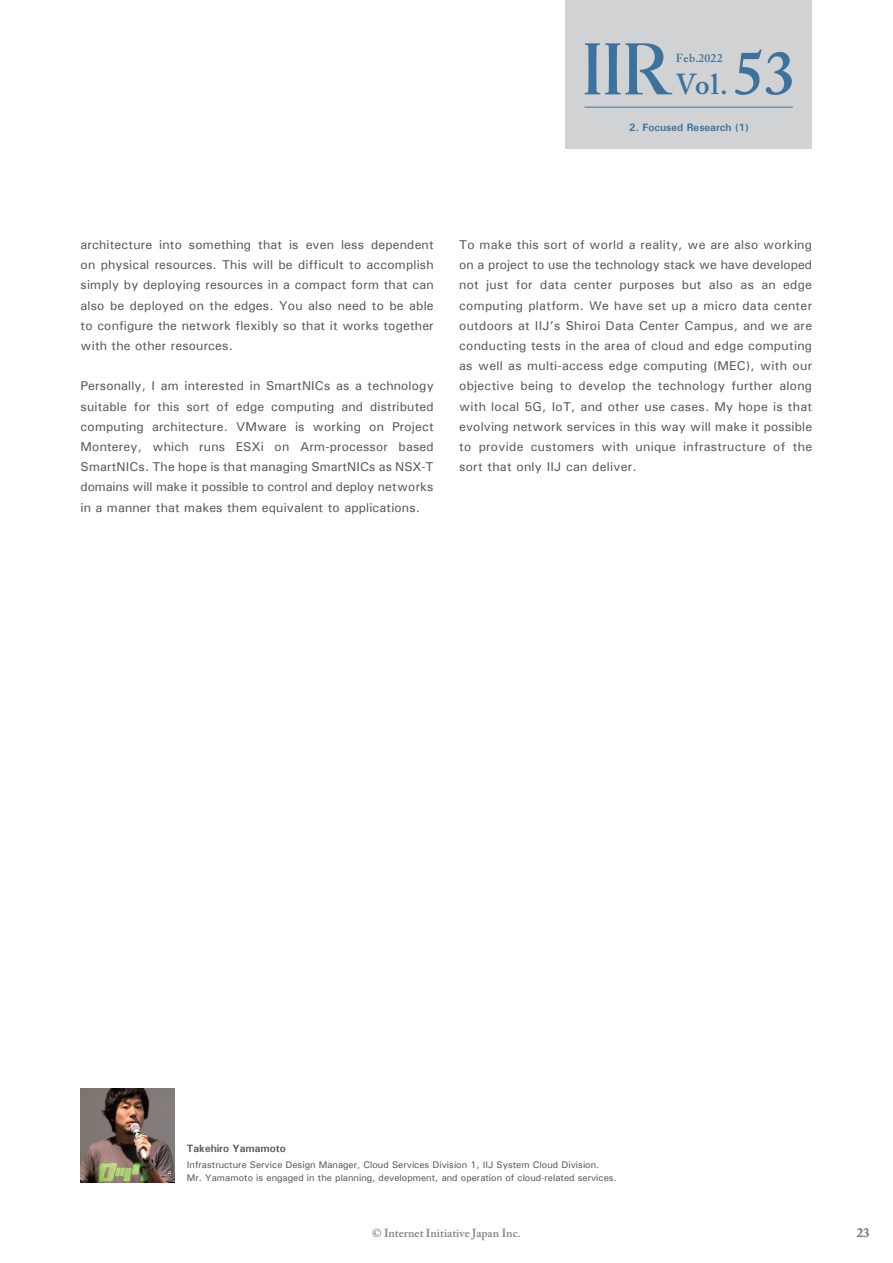
<style>
.page{position:relative;width:893px;height:1263px;background:#fff}
.page>*{position:absolute;margin:0;border:0;box-sizing:border-box;transform-origin:0 0}
.t1{font:600 28.65px "Adobe Caslon Pro";color:#3d729f}
.本文{font:500 12.75px/20.2px "Univers";letter-spacing:.01em;color:#57585a;text-align:justify}
.t2{font:600 12.75px "Adobe Caslon Pro";color:#808285}
.t3{font:600 11.7px "Adobe Caslon Pro";color:#808285}
.t4{font:600 11.7px "Adobe Caslon Pro";letter-spacing:.01em;color:#3d729f}
.t5{font:700 10.65px "Univers";color:#3d729f}
.t6{font:700 10.65px "Univers";color:#57585a}
.執筆者{font:500 9.6px "Univers";color:#57585a}
.s1{font-size:61.65px}
</style>
<div class="page">
<div style="left:565px;top:0;width:247px;height:149px;background:#d1d2d4"></div>
<hr style="left:585px;top:107px;width:208px;height:1px;background:#3d729f">
<svg style="left:585px;top:43px;width:87px;height:51px"></svg>
<img style="left:81px;top:1089px;width:93px;height:93px">
<h1 class="t1" style="left:676px;top:67px;width:121px">Vol.<span class="s1">53</span></h1>
<p class="t4" style="left:676px;top:51px;width:48px">Feb.2022</p>
<p class="t5" style="left:629px;top:121px;width:122px">2. Focused Research (1)</p>
<p class="本文" style="left:81px;top:234px;width:355px">architecture into something that is even less dependent on physical resources. This will be difficult to accomplish simply by deploying resources in a compact form that can also be deployed on the edges. You also need to be able to configure the network flexibly so that it works together with the other resources.</p>
<p class="本文" style="left:81px;top:376px;width:355px">Personally, I am interested in SmartNICs as a technology suitable for this sort of edge computing and distributed computing architecture. VMware is working on Project Monterey, which runs ESXi on Arm-processor based SmartNICs. The hope is that managing SmartNICs as NSX-T domains will make it possible to control and deploy networks in a manner that makes them equivalent to applications.</p>
<p class="本文" style="left:459px;top:234px;width:355px">To make this sort of world a reality, we are also working on a project to use the technology stack we have developed not just for data center purposes but also as an edge computing platform. We have set up a micro data center outdoors at IIJ’s Shiroi Data Center Campus, and we are conducting tests in the area of cloud and edge computing as well as multi-access edge computing (MEC), with our objective being to develop the technology further along with local 5G, IoT, and other use cases. My hope is that evolving network services in this way will make it possible to provide customers with unique infrastructure of the sort that only IIJ can deliver.</p>
<p class="t6" style="left:187px;top:1141px;width:100px">Takehiro Yamamoto</p>
<p class="執筆者" style="left:187px;top:1159px;width:414px">Infrastructure Service Design Manager, Cloud Services Division 1, IIJ System Cloud Division.</p>
<p class="執筆者" style="left:187px;top:1171px;width:431px">Mr. Yamamoto is engaged in the planning, development, and operation of cloud-related services.</p>
<p class="t3" style="left:372px;top:1226px;width:150px">© Internet Initiative Japan Inc.</p>
<p class="t2" style="left:857px;top:1225px;width:14px">23</p>
</div>
